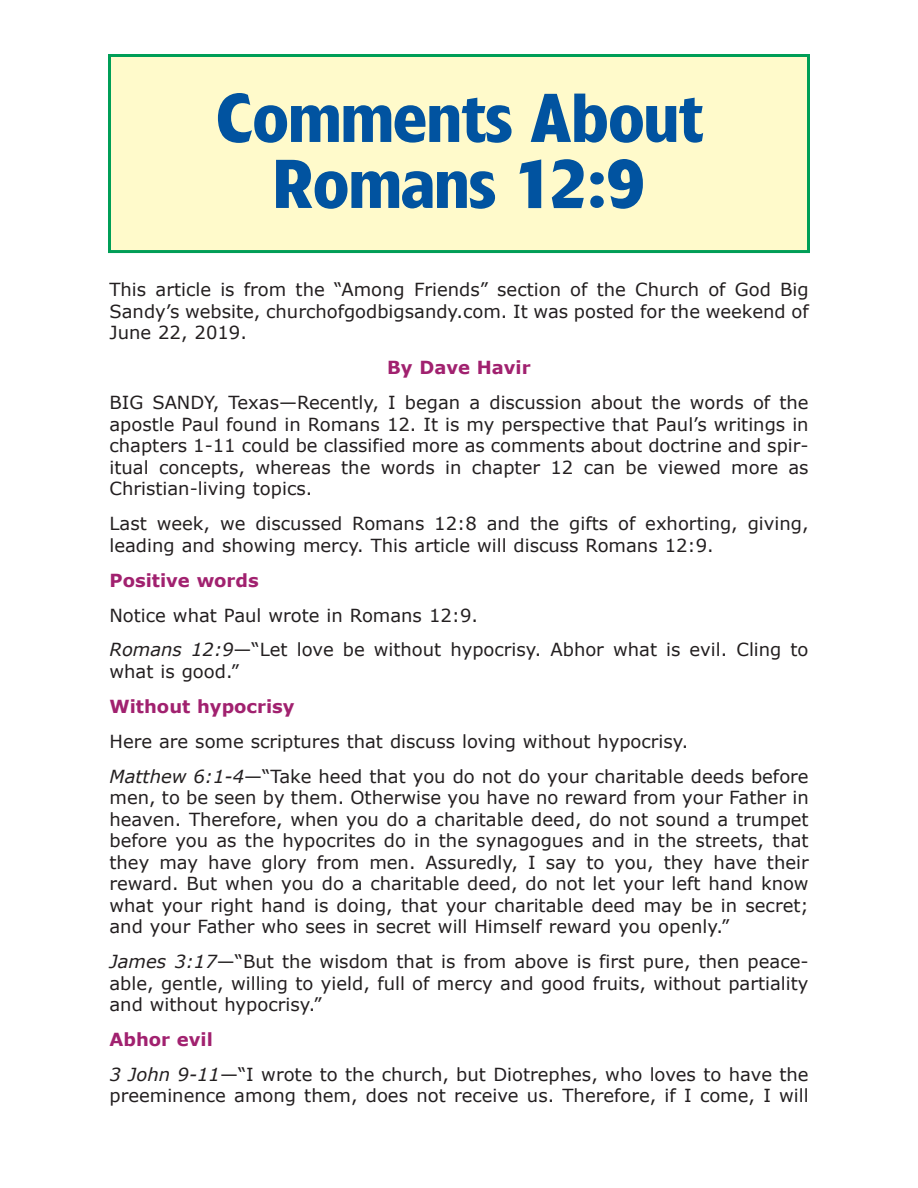
<style>
.page{position:relative;width:918px;height:1188px;background:#fff}
.page>*{position:absolute;margin:0;border:0;box-sizing:border-box;transform-origin:0 0}
.t1{font:700 64.5px/66px "Forever";color:#0153a0;text-align:center}
.t2{font:18px/21.5px "Verdana";color:#231f20;text-align:justify}
.t3{font:700 18px "Verdana";color:#a1216f}
.s1{font-style:italic}
.s2{font-weight:700;color:#a1216f}
</style>
<div class="page">
<div style="left:110px;top:56px;width:698px;height:196px;background:#fffacb"></div>
<div style="left:108px;top:54px;width:702px;height:199px;border:3px solid #009e57"></div>
<h1 class="t1" style="left:215px;top:92px;width:489px">Comments About<br>Romans 12:9</h1>
<p class="t2" style="left:110px;top:278px;width:701px">This article is from the “Among Friends” section of the Church of God Big Sandy’s website, churchofgodbigsandy.com. It was posted for the weekend of June 22, 2019.</p>
<p class="t3" style="left:387px;top:356px;width:145px">By Dave Havir</p>
<p class="t2" style="left:110px;top:391px;width:701px">BIG SANDY, Texas—Recently, I began a discussion about the words of the apostle Paul found in Romans 12. It is my perspective that Paul’s writings in chapters 1-11 could be classified more as comments about doctrine and spir&shy;itual concepts, whereas the words in chapter 12 can be viewed more as Christian-living topics.</p>
<p class="t2" style="left:110px;top:512px;width:701px">Last week, we discussed Romans 12:8 and the gifts of exhorting, giving, leading and showing mercy. This article will discuss Romans 12:9.</p>
<p class="t3" style="left:110px;top:568px;width:151px">Positive words</p>
<p class="t2" style="left:110px;top:597px;width:701px;line-height:35px">Notice what Paul wrote in Romans 12:9.<br><span class="s1">Romans 12:9</span>—“Let love be without hypocrisy. Abhor what is evil. Cling to</p>
<p class="t2" style="left:110px;top:660px;width:131px">what is good.”</p>
<p class="t3" style="left:110px;top:695px;width:187px">Without hypocrisy</p>
<p class="t2" style="left:110px;top:723px;width:701px;line-height:35px">Here are some scriptures that discuss loving without hypocrisy.<br><span class="s1">Matthew 6:1-4</span>—“Take heed that you do not do your charitable deeds before</p>
<p class="t2" style="left:110px;top:786px;width:701px">men, to be seen by them. Otherwise you have no reward from your Father in heaven. Therefore, when you do a charitable deed, do not sound a trumpet before you as the hypocrites do in the synagogues and in the streets, that they may have glory from men. Assuredly, I say to you, they have their reward. But when you do a charitable deed, do not let your left hand know what your right hand is doing, that your charitable deed may be in secret; and your Father who sees in secret will Himself reward you openly.”</p>
<p class="t2" style="left:110px;top:950px;width:701px"><span class="s1">James 3:17</span>—“But the wisdom that is from above is first pure, then peace&shy;able, gentle, willing to yield, full of mercy and good fruits, without partiality and without hypocrisy.”</p>
<p class="t2" style="left:110px;top:1021px;width:701px;line-height:35px"><span class="s2">Abhor evil<br></span><span class="s1">3 John 9-11</span>—“I wrote to the church, but Diotrephes, who loves to have the</p>
<p class="t2" style="left:110px;top:1085px;width:701px">preeminence among them, does not receive us. Therefore, if I come, I will</p>
</div>
